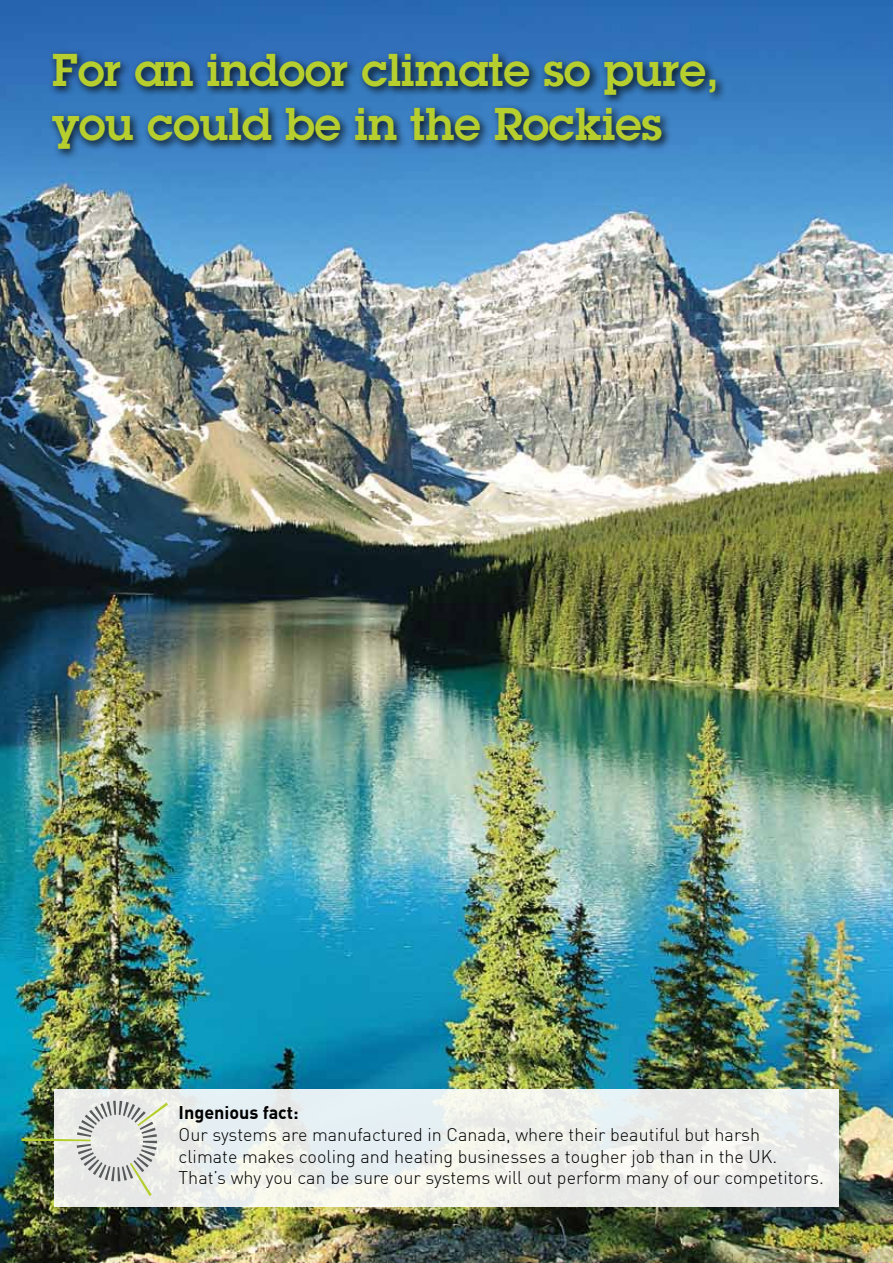
<style>
.page{position:relative;width:893px;height:1263px;background:#fff}
.page>*{position:absolute;margin:0;border:0;box-sizing:border-box;transform-origin:0 0}
.t1{font:600 45px/54px "Lubalin Graph Std";color:#b6cf2f}
.t2{font:300 18px/21.6px "DIN Offc";color:#000}
.t3{font:700 18px "DIN Offc";color:#000}
</style>
<div class="page">
<img style="left:0;top:0;width:893px;height:1263px">
<div style="left:54px;top:1089px;width:785px;height:118px;background:linear-gradient(to bottom,#e9efef,#efefeb)"></div>
<img style="left:21px;top:1101px;width:147px;height:95px">
<div style="left:47px;top:49px;width:679px;height:111px;background:#000;opacity:.9"></div>
<h1 class="t1" style="left:52px;top:43px;width:669px">For an indoor climate so pure, you could be in the Rockies</h1>
<p class="t3" style="left:179px;top:1101px;width:122px">Ingenious fact:</p>
<p class="t2" style="left:179px;top:1123px;width:647px">Our systems are manufactured in Canada, where their beautiful but harsh<br>climate makes cooling and heating businesses a tougher job than in the UK.<br>That’s why you can be sure our systems will out perform many of our competitors.</p>
</div>
